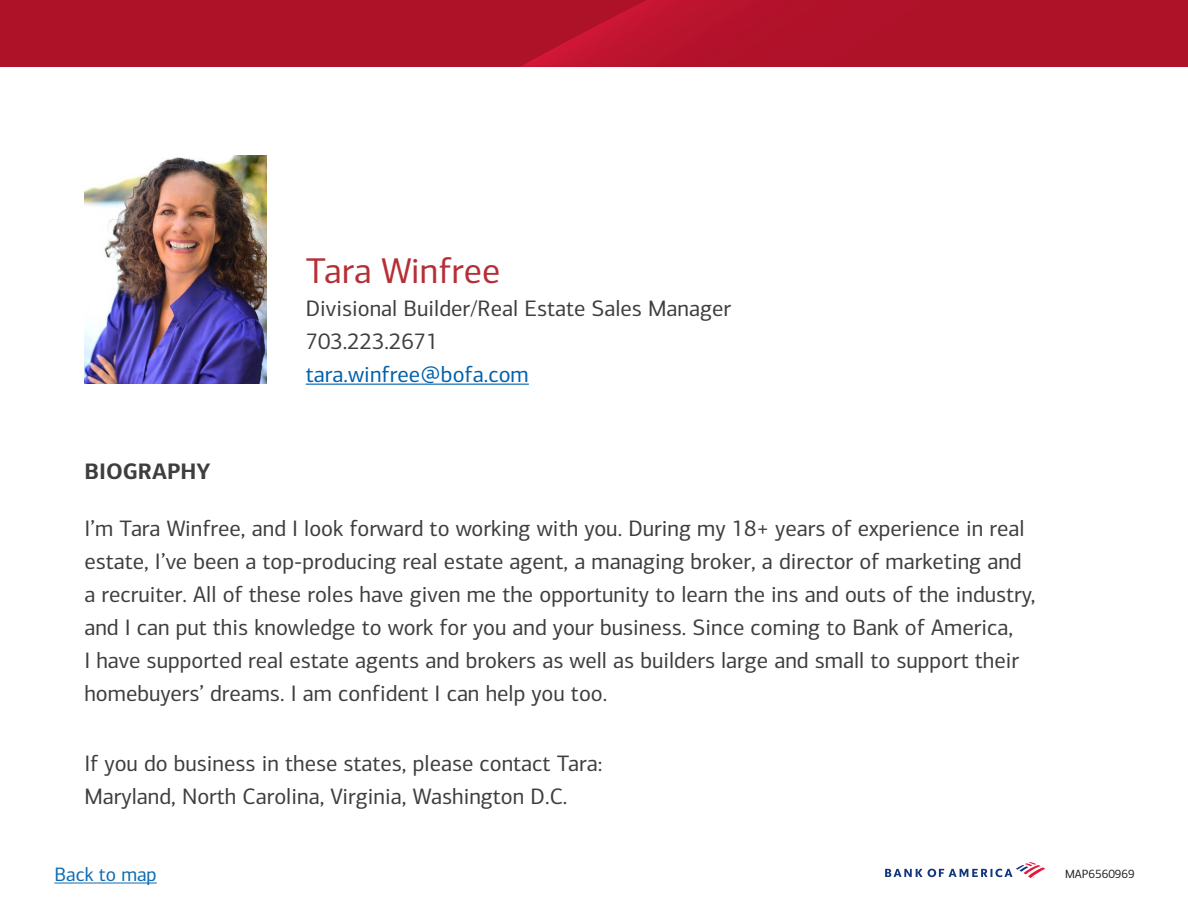
<style>
.page{position:relative;width:1188px;height:918px;background:#fff}
.page>*{position:absolute;margin:0;border:0;box-sizing:border-box;transform-origin:0 0}
.t1{font:36px "Connections";color:#b52f36}
.t2{font:22.5px/33px "Connections";color:#3e3e3f}
.t3{font:22.5px "Connections";color:#0161ab}
.t4{font:700 22.5px "Connections";color:#3e3e3f}
.t5{font:19.5px "Connections";color:#0c6bb2}
.t6{font:12px "Connections";color:#231f20}
</style>
<div class="page">
<div style="left:0;top:0;width:1188px;height:67px;background:#ae1229"></div>
<img style="left:613px;top:0;width:124px;height:66px">
<img style="left:534px;top:17px;width:79px;height:50px">
<img style="left:521px;top:59px;width:13px;height:8px">
<svg style="left:885px;top:862px;width:160px;height:16px"></svg>
<hr style="left:306px;top:384px;width:223px;height:1px;background:#0161ab">
<img style="left:84px;top:155px;width:182px;height:229px">
<hr style="left:54px;top:883px;width:103px;height:1px;background:#0c6bb2">
<h2 class="t1" style="left:306px;top:249px;width:196px">Tara Winfree</h2>
<p class="t2" style="left:306px;top:292px;width:427px">Divisional Builder/Real Estate Sales Manager</p>
<p class="t2" style="left:306px;top:325px;width:134px">703.223.2671</p>
<p class="t3" style="left:306px;top:361px;width:225px">tara.winfree@bofa.com</p>
<h3 class="t4" style="left:84px;top:457px;width:128px">BIOGRAPHY</h3>
<p class="t2" style="left:84px;top:512px;width:953px">I’m Tara Winfree, and I look forward to working with you. During my 18+ years of experience in real estate, I’ve been a top-producing real estate agent, a managing broker, a director of marketing and a recruiter. All of these roles have given me the opportunity to learn the ins and outs of the industry, and I can put this knowledge to work for you and your business. Since coming to Bank of America,<br>I have supported real estate agents and brokers as well as builders large and small to support their homebuyers’ dreams. I am confident I can help you too.</p>
<p class="t2" style="left:84px;top:747px;width:520px">If you do business in these states, please contact Tara:<br>Maryland, North Carolina, Virginia, Washington D.C.</p>
<p class="t5" style="left:54px;top:863px;width:104px">Back to map</p>
<p class="t6" style="left:1065px;top:866px;width:71px">MAP6560969</p>
</div>
